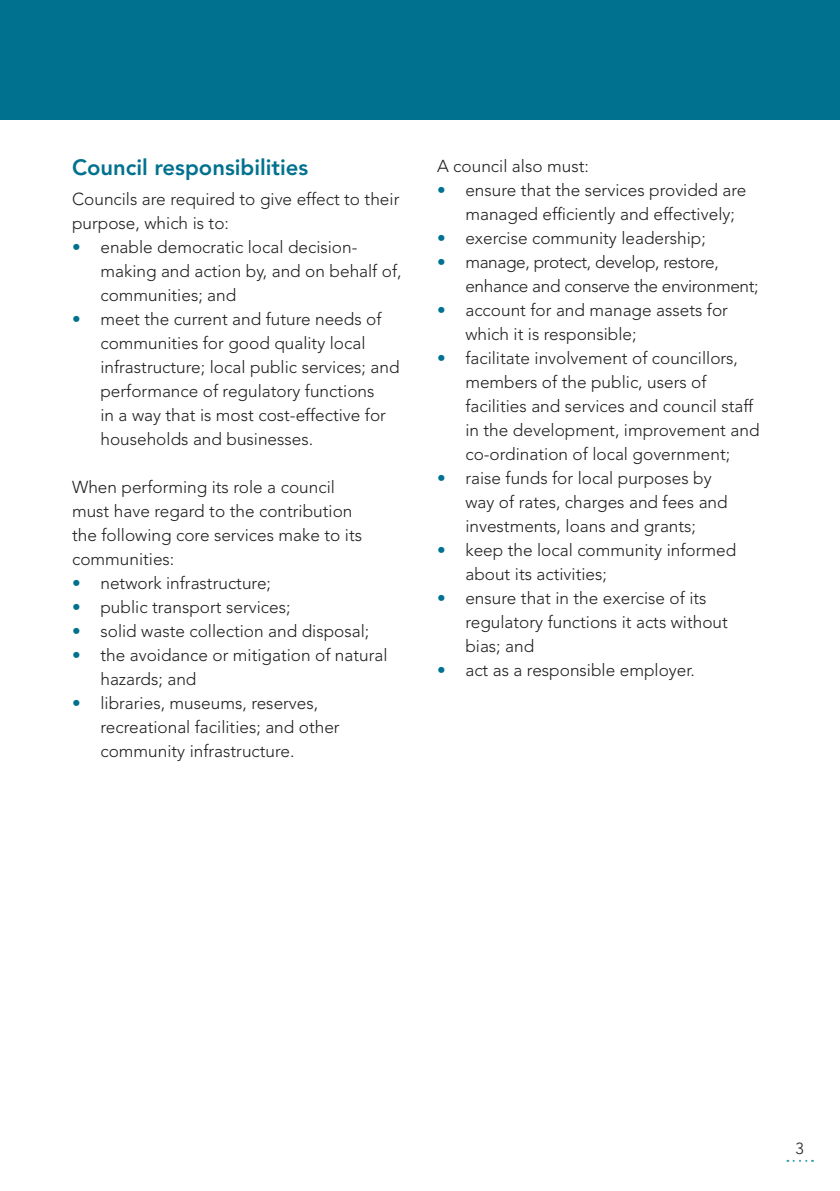
<style>
.page{position:relative;width:840px;height:1191px;background:#fff}
.page>*{position:absolute;margin:0;border:0;box-sizing:border-box;transform-origin:0 0}
.t1{font:800 22px "Avenir";color:#00718e}
.t2{font:300 17.2px/24px "Avenir";color:#231f20}
.t3{font:300 17.2px/24px "Avenir";letter-spacing:-.02em;color:#231f20}
.t4{font:300 16px "Avenir";color:#231f20}
.s1{color:#00718e}
</style>
<div class="page">
<svg style="left:787px;top:1159px;width:25px;height:2px"></svg>
<div style="left:0;top:0;width:839px;height:119px;background:#00718e"></div>
<p class="t1" style="left:72px;top:155px;width:237px">Council responsibilities</p>
<p class="t2" style="left:72px;top:187px;width:328px">Councils are required to give effect to their purpose, which is to:</p>
<p class="t2" style="left:100px;top:235px;width:302px;text-indent:-28px"><span class="s1">•</span> enable democratic local decision&shy;making and action by, and on behalf of, communities; and</p>
<p class="t2" style="left:100px;top:307px;width:300px;text-indent:-28px"><span class="s1">•</span> meet the current and future needs of communities for good quality local infrastructure; local public services; and performance of regulatory functions<br>in a way that is most cost-effective for households and businesses.</p>
<p class="t2" style="left:72px;top:475px;width:291px">When performing its role a council must have regard to the contribution the following core services make to its communities:</p>
<p class="t2" style="left:72px;top:571px;width:200px"><span class="s1">•</span> network infrastructure;</p>
<p class="t2" style="left:72px;top:595px;width:220px"><span class="s1">•</span> public transport services;</p>
<p class="t2" style="left:72px;top:619px;width:298px"><span class="s1">•</span> solid waste collection and disposal;</p>
<p class="t2" style="left:100px;top:643px;width:288px;text-indent:-28px"><span class="s1">•</span> the avoidance or mitigation of natural hazards; and</p>
<p class="t2" style="left:100px;top:691px;width:240px;text-indent:-28px"><span class="s1">•</span> libraries, museums, reserves, recreational facilities; and other community infrastructure.</p>
<p class="t2" style="left:437px;top:154px;width:153px">A council also must:</p>
<p class="t2" style="left:465px;top:178px;width:282px;text-indent:-28px"><span class="s1">•</span> ensure that the services provided are managed efficiently and effectively;</p>
<p class="t2" style="left:437px;top:226px;width:270px"><span class="s1">•</span> exercise community leadership;</p>
<p class="t3" style="left:465px;top:250px;width:294px;text-indent:-28px"><span class="s1">•</span> manage, protect, develop, restore, enhance and conserve the environment;</p>
<p class="t2" style="left:465px;top:298px;width:264px;text-indent:-28px"><span class="s1">•</span> account for and manage assets for which it is responsible;</p>
<p class="t2" style="left:465px;top:346px;width:295px;text-indent:-28px"><span class="s1">•</span> facilitate involvement of councillors, members of the public, users of facilities and services and council staff in the development, improvement and co-ordination of local government;</p>
<p class="t2" style="left:465px;top:466px;width:264px;text-indent:-28px"><span class="s1">•</span> raise funds for local purposes by way of rates, charges and fees and investments, loans and grants;</p>
<p class="t2" style="left:465px;top:538px;width:272px;text-indent:-28px"><span class="s1">•</span> keep the local community informed about its activities;</p>
<p class="t2" style="left:465px;top:586px;width:264px;text-indent:-28px"><span class="s1">•</span> ensure that in the exercise of its regulatory functions it acts without bias; and</p>
<p class="t2" style="left:437px;top:658px;width:259px"><span class="s1">•</span> act as a responsible employer.</p>
<p class="t4" style="left:795px;top:1138px;width:10px">3</p>
</div>
